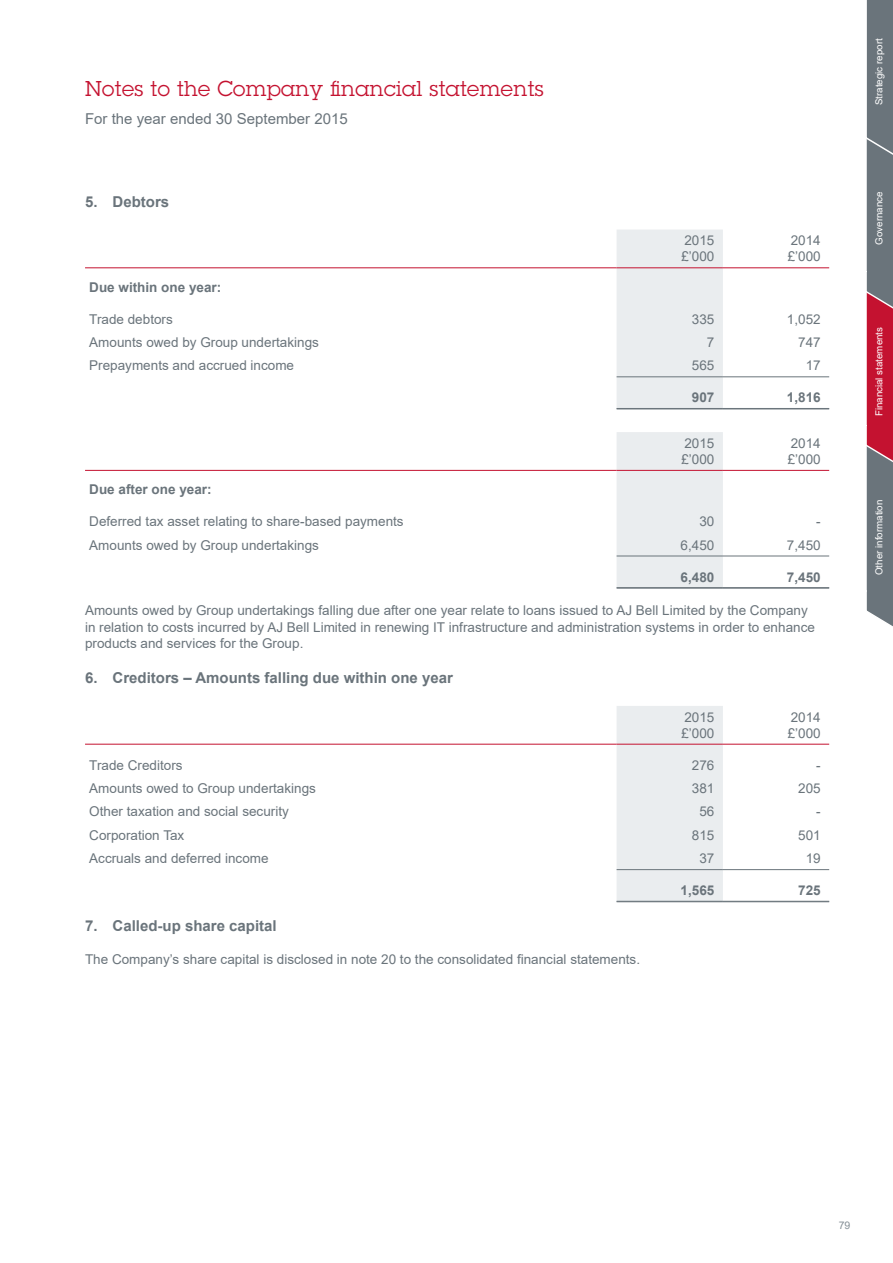
<style>
.page{position:relative;width:893px;height:1263px;background:#fff}
.page>*{position:absolute;margin:0;border:0;box-sizing:border-box;transform-origin:0 0}
.t1{font:21px "Lubalin Graph Std";letter-spacing:.02em;color:#c41230}
.t2{font:700 15px "Arial";color:#6a747b}
.t3{font:15px "Arial";color:#6a747b}
.t4{font:13.5px/16.2px "Arial";color:#6a747b}
.t5{font:700 13.5px "Arial";color:#6a747b}
.t6{font:10.5px "Arial";color:#858f96}
.t7{font:9.75px "Arial";color:#fff}
</style>
<div class="page">
<svg style="left:866px;top:0;width:27px;height:627px;background:#866370"></svg>
<div style="left:617px;top:230px;width:106px;height:178px;background:#eaedef"></div>
<hr style="left:85px;top:267px;width:532px;height:1px;background:#c41230">
<hr style="left:617px;top:267px;width:106px;height:1px;background:#c41230">
<hr style="left:723px;top:267px;width:106px;height:1px;background:#c41230">
<hr style="left:617px;top:376px;width:106px;height:1px;background:#6a747b">
<hr style="left:723px;top:376px;width:106px;height:1px;background:#6a747b">
<hr style="left:617px;top:408px;width:106px;height:1px;background:#6a747b">
<hr style="left:617px;top:409px;width:106px;height:1px;background:#6a747b">
<hr style="left:723px;top:408px;width:106px;height:1px;background:#6a747b">
<hr style="left:723px;top:409px;width:106px;height:1px;background:#6a747b">
<div style="left:617px;top:432px;width:106px;height:155px;background:#eaedef"></div>
<hr style="left:85px;top:470px;width:532px;height:1px;background:#c41230">
<hr style="left:617px;top:470px;width:106px;height:1px;background:#c41230">
<hr style="left:723px;top:470px;width:106px;height:1px;background:#c41230">
<hr style="left:617px;top:556px;width:106px;height:1px;background:#6a747b">
<hr style="left:723px;top:556px;width:106px;height:1px;background:#6a747b">
<hr style="left:617px;top:587px;width:106px;height:1px;background:#6a747b">
<hr style="left:617px;top:588px;width:106px;height:1px;background:#6a747b">
<hr style="left:723px;top:587px;width:106px;height:1px;background:#6a747b">
<hr style="left:723px;top:588px;width:106px;height:1px;background:#6a747b">
<div style="left:617px;top:706px;width:106px;height:195px;background:#eaedef"></div>
<hr style="left:85px;top:744px;width:532px;height:1px;background:#c41230">
<hr style="left:617px;top:744px;width:106px;height:1px;background:#c41230">
<hr style="left:723px;top:744px;width:106px;height:1px;background:#c41230">
<hr style="left:617px;top:869px;width:106px;height:1px;background:#6a747b">
<hr style="left:723px;top:869px;width:106px;height:1px;background:#6a747b">
<hr style="left:617px;top:901px;width:106px;height:1px;background:#6a747b">
<hr style="left:723px;top:901px;width:106px;height:1px;background:#6a747b">
<h1 class="t1" style="left:85px;top:75px;width:460px">Notes to the Company financial statements</h1>
<p class="t3" style="left:85px;top:109px;width:264px">For the year ended 30 September 2015</p>
<p class="t2" style="left:85px;top:191px;width:86px">5. Debtors</p>
<p class="t4" style="left:681px;top:232px;width:35px">2015 £’000</p>
<p class="t4" style="left:788px;top:232px;width:35px">2014 £’000</p>
<p class="t5" style="left:89px;top:277px;width:134px">Due within one year:</p>
<p class="t4" style="left:89px;top:311px;width:85px">Trade debtors</p>
<p class="t4" style="left:692px;top:311px;width:24px">335</p>
<p class="t4" style="left:787px;top:311px;width:35px">1,052</p>
<p class="t4" style="left:89px;top:334px;width:231px">Amounts owed by Group undertakings</p>
<p class="t4" style="left:707px;top:334px;width:9px">7</p>
<p class="t4" style="left:798px;top:334px;width:24px">747</p>
<p class="t4" style="left:89px;top:357px;width:206px">Prepayments and accrued income</p>
<p class="t4" style="left:692px;top:357px;width:24px">565</p>
<p class="t4" style="left:806px;top:357px;width:17px">17</p>
<p class="t5" style="left:692px;top:388px;width:24px">907</p>
<p class="t5" style="left:787px;top:388px;width:35px">1,816</p>
<p class="t4" style="left:681px;top:435px;width:35px">2015 £’000</p>
<p class="t4" style="left:788px;top:435px;width:35px">2014 £’000</p>
<p class="t5" style="left:89px;top:480px;width:124px">Due after one year:</p>
<p class="t4" style="left:89px;top:513px;width:316px">Deferred tax asset relating to share-based payments</p>
<p class="t4" style="left:699px;top:513px;width:17px">30</p>
<p class="t4" style="left:816px;top:513px;width:6px">-</p>
<p class="t4" style="left:89px;top:537px;width:231px">Amounts owed by Group undertakings</p>
<p class="t4" style="left:681px;top:537px;width:35px">6,450</p>
<p class="t4" style="left:787px;top:537px;width:35px">7,450</p>
<p class="t5" style="left:681px;top:567px;width:35px">6,480</p>
<p class="t5" style="left:787px;top:567px;width:35px">7,450</p>
<p class="t4" style="left:85px;top:602px;width:731px">Amounts owed by Group undertakings falling due after one year relate to loans issued to AJ Bell Limited by the Company in relation to costs incurred by AJ Bell Limited in renewing IT infrastructure and administration systems in order to enhance products and services for the Group.</p>
<p class="t2" style="left:85px;top:667px;width:369px">6. Creditors – Amounts falling due within one year</p>
<p class="t4" style="left:681px;top:709px;width:35px">2015 £’000</p>
<p class="t4" style="left:788px;top:709px;width:35px">2014 £’000</p>
<p class="t4" style="left:89px;top:757px;width:95px">Trade Creditors</p>
<p class="t4" style="left:692px;top:757px;width:24px">276</p>
<p class="t4" style="left:816px;top:757px;width:6px">-</p>
<p class="t4" style="left:89px;top:780px;width:228px">Amounts owed to Group undertakings</p>
<p class="t4" style="left:692px;top:780px;width:24px">381</p>
<p class="t4" style="left:798px;top:780px;width:24px">205</p>
<p class="t4" style="left:89px;top:803px;width:201px">Other taxation and social security</p>
<p class="t4" style="left:699px;top:803px;width:17px">56</p>
<p class="t4" style="left:816px;top:803px;width:6px">-</p>
<p class="t4" style="left:89px;top:827px;width:97px">Corporation Tax</p>
<p class="t4" style="left:692px;top:827px;width:24px">815</p>
<p class="t4" style="left:798px;top:827px;width:24px">501</p>
<p class="t4" style="left:89px;top:850px;width:181px">Accruals and deferred income</p>
<p class="t4" style="left:699px;top:850px;width:17px">37</p>
<p class="t4" style="left:806px;top:850px;width:17px">19</p>
<p class="t5" style="left:681px;top:881px;width:35px">1,565</p>
<p class="t5" style="left:798px;top:881px;width:24px">725</p>
<p class="t2" style="left:85px;top:915px;width:193px">7. Called-up share capital</p>
<p class="t4" style="left:85px;top:951px;width:557px">The Company’s share capital is disclosed in note 20 to the consolidated financial statements.</p>
<p class="t7" style="left:872px;top:105px;width:68px;rotate:-90deg">Strategic report</p>
<p class="t7" style="left:872px;top:245px;width:55px;rotate:-90deg">Governance</p>
<p class="t7" style="left:872px;top:416px;width:91px;rotate:-90deg">Financial statements</p>
<p class="t7" style="left:872px;top:575px;width:77px;rotate:-90deg">Other information</p>
<p class="t6" style="left:839px;top:1218px;width:13px">79</p>
</div>
